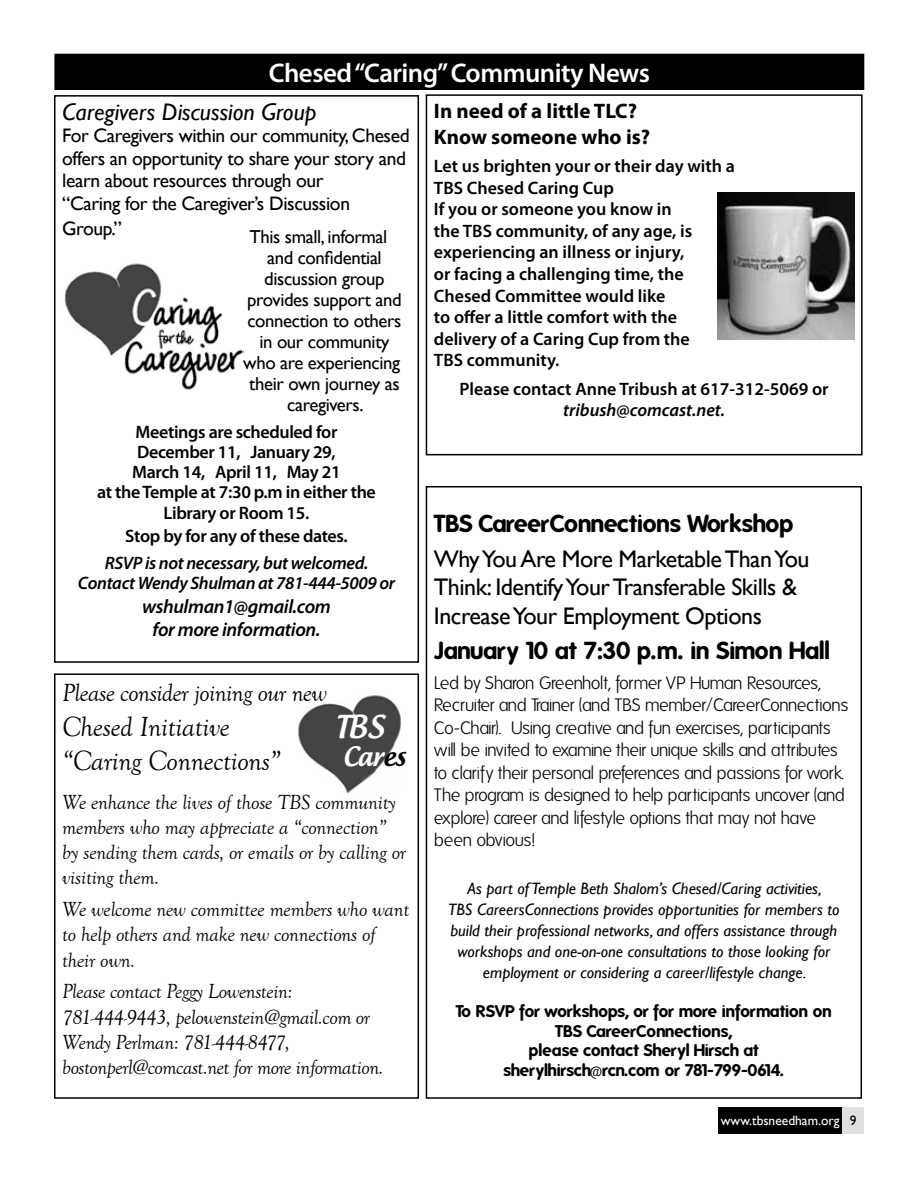
<style>
.page{position:relative;width:918px;height:1188px;background:#fff}
.page>*{position:absolute;margin:0;border:0;box-sizing:border-box;transform-origin:0 0}
.t1{font:500 30px "Androgyne";color:#fff}
.t2{font:italic 28.5px/34.2px "Goudy Old Style";letter-spacing:-.01em;color:#000}
.t3{font:600 27px "Myriad Pro";letter-spacing:-.02em;color:#fff}
.t4{font:italic 25.5px "Goudy Old Style";letter-spacing:-.02em;color:#000}
.t5{font:500 25.5px "Androgyne";color:#fff}
.t6{font:24px/28.5px "Gill Sans";letter-spacing:-.02em;color:#000}
.t7{font:700 24px "Folks";letter-spacing:-.02em;color:#000}
.t8{font:italic 24px "Gill Sans";color:#000}
.t9{font:italic 21px/25.2px "Goudy Old Style";letter-spacing:-.01em;color:#000}
.t10{font:700 21px/25.2px "Myriad Pro";color:#000}
.t11{font:19.5px/22.5px "Gill Sans";letter-spacing:-.02em;color:#000}
.t12{font:italic 600 19.5px/23.4px "Myriad Pro";letter-spacing:-.02em;color:#000;text-align:center}
.t13{font:18.75px/21px "Gill Sans";letter-spacing:-.02em;color:#000;text-align:center}
.t14{font:300 18px/22.5px "Folks";letter-spacing:-.045em;color:#000}
.t15{font:600 18px/21.6px "Myriad Pro";color:#000}
.t16{font:600 18px/20.2px "Myriad Pro";letter-spacing:-.02em;color:#000;text-align:center}
.t17{font:italic 600 18px/20.2px "Myriad Pro";letter-spacing:-.02em;color:#000;text-align:center}
.t18{font:italic 600 18px "Myriad Pro";color:#000}
.t19{font:italic 16.5px/21px "Gill Sans";color:#000;text-align:center}
.t20{font:700 16.5px/19.5px "Folks";letter-spacing:-.01em;color:#000;text-align:center}
.t21{font:13.5px "Gill Sans";color:#fff}
.s1{color:#000}
</style>
<div class="page">
<div style="left:718px;top:1107px;width:124px;height:27px;background:#000"></div>
<div style="left:842px;top:1107px;width:22px;height:27px;background:#dedfe0"></div>
<img style="left:298px;top:695px;width:103px;height:99px">
<div style="left:55px;top:54px;width:809px;height:35px;background:#000"></div>
<div style="left:55px;top:54px;width:809px;height:36px;border:1px solid #000"></div>
<div style="left:54px;top:95px;width:365px;height:568px;border:2px solid #000"></div>
<img style="left:64px;top:263px;width:179px;height:127px">
<div style="left:54px;top:673px;width:365px;height:426px;border:2px solid #000"></div>
<div style="left:426px;top:486px;width:436px;height:613px;border:2px solid #000"></div>
<div style="left:426px;top:94px;width:437px;height:361px;border:2px solid #000"></div>
<img style="left:718px;top:192px;width:136px;height:147px">
<h3 class="t3" style="left:269px;top:56px;width:383px">Chesed “Caring” Community News</h3>
<h3 class="t8" style="left:62px;top:98px;width:256px">Caregivers Discussion Group</h3>
<p class="t11" style="left:62px;top:124px;width:349px">For Caregivers within our community, Chesed offers an opportunity to share your story and learn about resources through our<br>“Caring for the Caregiver’s Discussion</p>
<p class="t11" style="left:62px;top:217px;width:61px">Group.”</p>
<p class="t10" style="left:434px;top:98px;width:218px">In need of a little TLC?<br>Know someone who is?</p>
<p class="t15" style="left:434px;top:155px;width:303px">Let us brighten your or their day with a<br>TBS Chesed Caring Cup<br>If you or someone you know in<br>the TBS community, of any age, is experiencing an illness or injury,<br>or facing a challenging time, the<br>Chesed Committee would like<br>to offer a little comfort with the delivery of a Caring Cup from the<br>TBS community.</p>
<p class="t15" style="left:460px;top:377px;width:371px">Please contact Anne Tribush at 617-312-5069 or</p>
<p class="t18" style="left:563px;top:399px;width:164px">tribush@comcast.net.</p>
<p class="t13" style="left:243px;top:226px;width:160px">This small, informal and confidential discussion group provides support and connection to others in our community who are experiencing their own journey as caregivers.</p>
<p class="t16" style="left:97px;top:421px;width:280px">Meetings are scheduled for<br>December 11, January 29,<br>March 14, April 11, May 21<br>at the Temple at 7:30 p.m in either the<br>Library or Room 15.</p>
<p class="t16" style="left:125px;top:525px;width:224px">Stop by for any of these dates.</p>
<p class="t17" style="left:78px;top:552px;width:319px">RSVP is not necessary, but welcomed.<br>Contact Wendy Shulman at 781-444-5009 or</p>
<p class="t12" style="left:142px;top:594px;width:190px">wshulman1@gmail.com for more information.</p>
<h3 class="t4" style="left:62px;top:679px;width:266px">Please consider joining our new</h3>
<h2 class="t2" style="left:62px;top:710px;width:220px">Chesed Initiative “Caring Connections”</h2>
<p class="t9" style="left:62px;top:790px;width:345px">We enhance the lives of those TBS community members who may appreciate a “connection” by sending them cards, or emails or by calling or visiting them.</p>
<p class="t9" style="left:62px;top:897px;width:349px">We welcome new committee members who want to help others and make new connections of their own.</p>
<p class="t9" style="left:62px;top:980px;width:323px">Please contact Peggy Lowenstein:<br>781-444-9443, pelowenstein@gmail.com or Wendy Perlman: 781-444-8477, bostonperl@comcast.net for more information.</p>
<h1 class="t1" style="left:335px;top:707px;width:51px">TBS</h1>
<h3 class="t5" style="left:343px;top:740px;width:64px">Car<span class="s1">es</span></h3>
<h3 class="t7" style="left:434px;top:509px;width:362px">TBS CareerConnections Workshop</h3>
<h3 class="t6" style="left:434px;top:544px;width:377px">Why You Are More Marketable Than You<br>Think: Identify Your Transferable Skills &amp;<br>Increase Your Employment Options</h3>
<h3 class="t7" style="left:434px;top:637px;width:397px">January 10 at 7:30 p.m. in Simon Hall</h3>
<p class="t14" style="left:434px;top:671px;width:416px">Led by Sharon Greenholt, former VP Human Resources, Recruiter and Trainer (and TBS member/CareerConnections Co-Chair). Using creative and fun exercises, participants will be invited to examine their unique skills and attributes to clarify their personal preferences and passions for work.<br>The program is designed to help participants uncover (and explore) career and lifestyle options that may not have been obvious!</p>
<p class="t19" style="left:448px;top:878px;width:393px">As part of Temple Beth Shalom’s Chesed/Caring activities,<br>TBS CareersConnections provides opportunities for members to build their professional networks, and offers assistance through workshops and one-on-one consultations to those looking for employment or considering a career/lifestyle change.</p>
<p class="t20" style="left:456px;top:1002px;width:378px">To RSVP for workshops, or for more information on TBS CareerConnections,<br>please contact Sheryl Hirsch at sherylhirsch@rcn.com or 781-799-0614.</p>
<p class="t21" style="left:721px;top:1113px;width:137px">www.tbsneedham.org <span class="s1">9</span></p>
</div>
